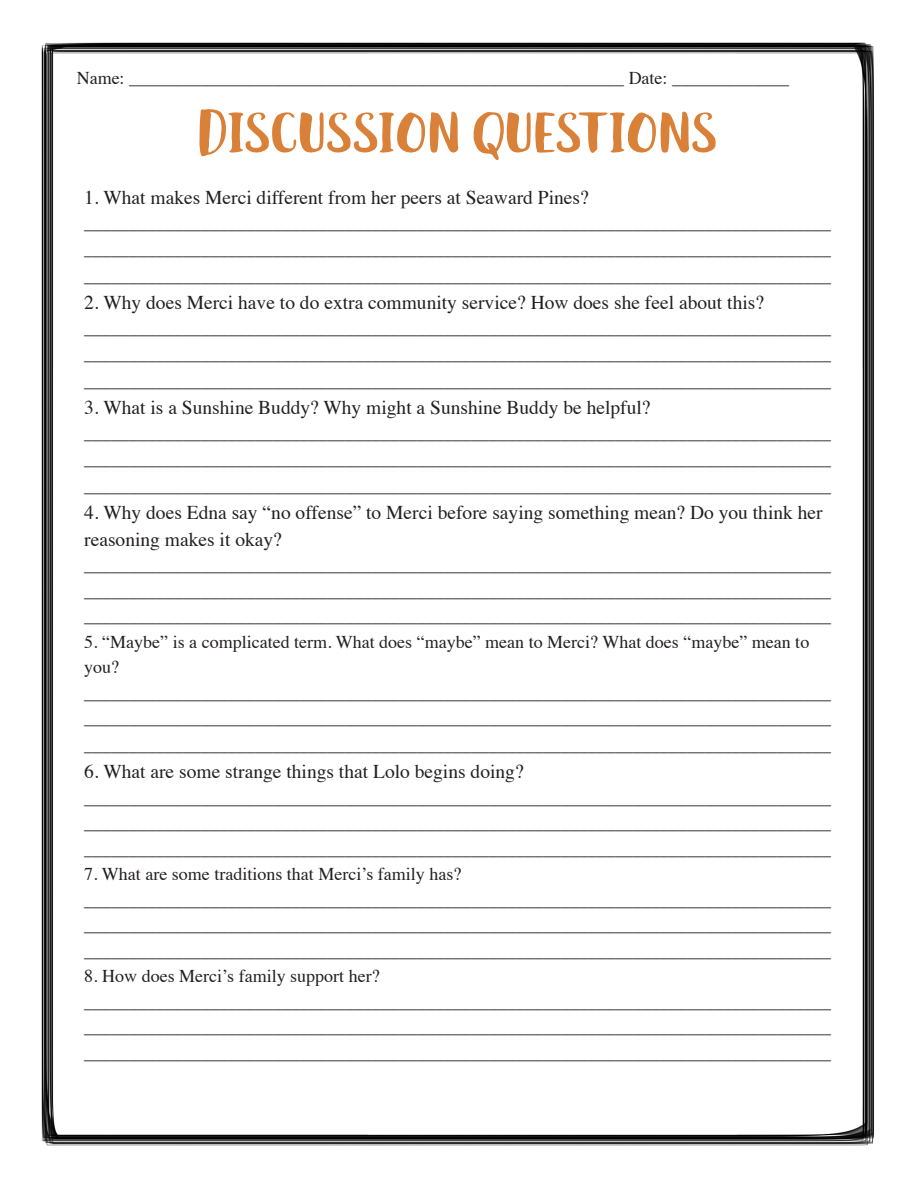
<style>
.page{position:relative;width:918px;height:1188px;background:#fff}
.page>*{position:absolute;margin:0;border:0;box-sizing:border-box;transform-origin:0 0}
.t1{font:60px "Black And White Display";color:#d98139}
.t2{font:19.5px/27px "Times";color:#231f20}
.t3{font:18px/25.5px "Times";color:#231f20}
</style>
<div class="page">
<img style="left:41px;top:42px;width:833px;height:1104px">
<p class="t3" style="left:77px;top:64px;width:714px">Name: _______________________________________________________ Date: _____________</p>
<p class="t1" style="left:199px;top:96px;width:521px">Discussion Questions</p>
<p class="t2" style="left:84px;top:182px;width:506px">1. What makes Merci different from her peers at Seaward Pines?</p>
<p class="t3" style="left:84px;top:209px;width:748px">___________________________________________________________________________________</p>
<p class="t3" style="left:84px;top:234px;width:748px">___________________________________________________________________________________</p>
<p class="t3" style="left:84px;top:261px;width:748px">___________________________________________________________________________________</p>
<p class="t2" style="left:84px;top:287px;width:681px">2. Why does Merci have to do extra community service? How does she feel about this?</p>
<p class="t3" style="left:84px;top:314px;width:748px">___________________________________________________________________________________</p>
<p class="t3" style="left:84px;top:339px;width:748px">___________________________________________________________________________________</p>
<p class="t3" style="left:84px;top:366px;width:748px">___________________________________________________________________________________</p>
<p class="t2" style="left:84px;top:392px;width:568px">3. What is a Sunshine Buddy? Why might a Sunshine Buddy be helpful?</p>
<p class="t3" style="left:84px;top:419px;width:748px">___________________________________________________________________________________</p>
<p class="t3" style="left:84px;top:444px;width:748px">___________________________________________________________________________________</p>
<p class="t3" style="left:84px;top:471px;width:748px">___________________________________________________________________________________</p>
<p class="t2" style="left:84px;top:497px;width:740px">4. Why does Edna say “no offense” to Merci before saying something mean? Do you think her reasoning makes it okay?</p>
<p class="t3" style="left:84px;top:551px;width:748px">___________________________________________________________________________________</p>
<p class="t3" style="left:84px;top:576px;width:748px">___________________________________________________________________________________</p>
<p class="t3" style="left:84px;top:602px;width:748px">___________________________________________________________________________________</p>
<p class="t3" style="left:84px;top:627px;width:727px">5. “Maybe” is a complicated term. What does “maybe” mean to Merci? What does “maybe” mean to you?</p>
<p class="t3" style="left:84px;top:678px;width:748px">___________________________________________________________________________________</p>
<p class="t3" style="left:84px;top:704px;width:748px">___________________________________________________________________________________</p>
<p class="t3" style="left:84px;top:731px;width:748px">___________________________________________________________________________________</p>
<p class="t2" style="left:84px;top:756px;width:441px">6. What are some strange things that Lolo begins doing?</p>
<p class="t3" style="left:84px;top:783px;width:748px">___________________________________________________________________________________</p>
<p class="t3" style="left:84px;top:809px;width:748px">___________________________________________________________________________________</p>
<p class="t3" style="left:84px;top:834px;width:748px">___________________________________________________________________________________</p>
<p class="t3" style="left:84px;top:860px;width:379px">7. What are some traditions that Merci’s family has?</p>
<p class="t3" style="left:84px;top:885px;width:748px">___________________________________________________________________________________</p>
<p class="t3" style="left:84px;top:911px;width:748px">___________________________________________________________________________________</p>
<p class="t3" style="left:84px;top:936px;width:748px">___________________________________________________________________________________</p>
<p class="t3" style="left:84px;top:962px;width:297px">8. How does Merci’s family support her?</p>
<p class="t3" style="left:84px;top:987px;width:748px">___________________________________________________________________________________</p>
<p class="t3" style="left:84px;top:1013px;width:748px">___________________________________________________________________________________</p>
<p class="t3" style="left:84px;top:1038px;width:748px">___________________________________________________________________________________</p>
</div>
